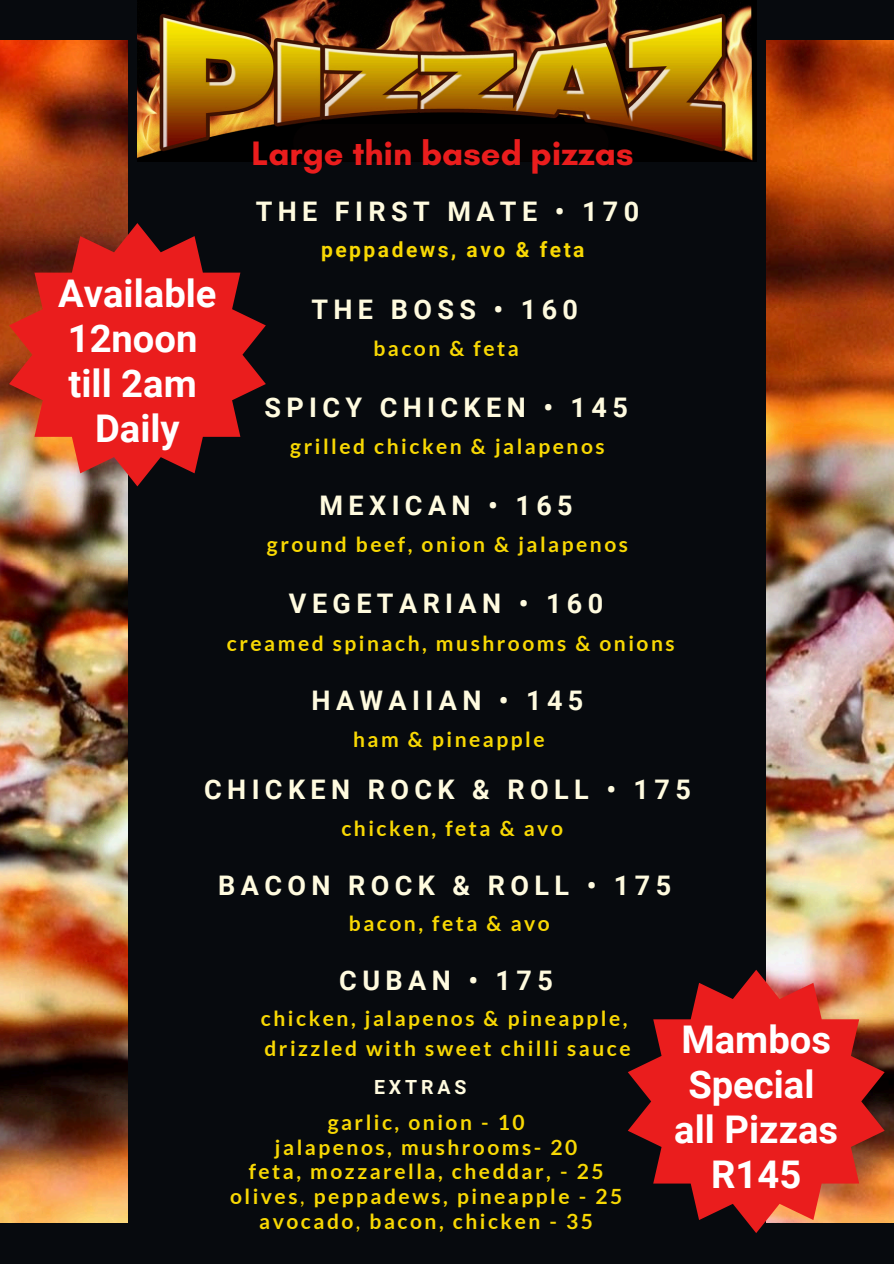
<style>
.page{position:relative;width:894px;height:1264px;background:#fff}
.page>*{position:absolute;margin:0;border:0;box-sizing:border-box;transform-origin:0 0}
.t1{font:700 38.1px/45px "Roboto";color:#fff;text-align:center}
.t2{font:700 34.5px "Glacial Indifference";color:#ea1d1d}
.t3{font:700 27px "Roboto";letter-spacing:.2em;color:#fffbdf}
.t4{font:700 21px/29.2px "Lato";letter-spacing:.12em;color:#f8d803}
.t5{font:700 21px "Roboto";letter-spacing:.12em;color:#f8d803}
.t6{font:700 19.5px "Roboto";letter-spacing:.2em;color:#fffbdf}
.s1{font-weight:400}
</style>
<div class="page">
<div style="left:0;top:0;width:893px;height:1263px;background:#070a0e"></div>
<img style="left:0;top:41px;width:127px;height:1181px">
<img style="left:766px;top:41px;width:127px;height:1181px">
<img style="left:137px;top:0;width:619px;height:162px">
<svg style="left:628px;top:969px;width:256px;height:264px;fill:#ea1d1d"></svg>
<div style="left:293px;top:124px;width:315px;height:38px;background:#050202;border-radius:19px"></div>
<svg style="left:9px;top:223px;width:256px;height:263px;background:#b82821"></svg>
<p class="t1" style="left:58px;top:271px;width:160px">Available<br>12noon till 2am<br>Daily</p>
<h3 class="t2" style="left:251px;top:133px;width:383px">Large thin based pizzas</h3>
<h4 class="t3" style="left:255px;top:195px;width:385px">THE FIRST MATE • 170</h4>
<h2 class="t5" style="left:321px;top:237px;width:265px">peppadews, avo &amp; feta</h2>
<h4 class="t3" style="left:311px;top:294px;width:268px">THE BOSS • 160</h4>
<h2 class="t4" style="left:373px;top:333px;width:147px">bacon &amp; feta</h2>
<h4 class="t3" style="left:264px;top:392px;width:365px">SPICY CHICKEN • 145</h4>
<h2 class="t4" style="left:290px;top:431px;width:316px">grilled chicken &amp; jalapenos</h2>
<h4 class="t3" style="left:319px;top:490px;width:255px">MEXICAN • 165</h4>
<p class="t4" style="left:267px;top:529px;width:362px">ground beef, onion &amp; jalapenos</p>
<p class="t3" style="left:289px;top:588px;width:316px">VEGETARIAN • 160</p>
<p class="t4" style="left:227px;top:628px;width:449px">creamed spinach, mushrooms &amp; onions</p>
<p class="t3" style="left:311px;top:685px;width:273px">HAWAIIAN • 145</p>
<p class="t4" style="left:353px;top:723px;width:193px">ham &amp; pineapple</p>
<h2 class="t3" style="left:204px;top:774px;width:488px">CHICKEN ROCK &amp; ROLL • 175</h2>
<h4 class="t4" style="left:341px;top:813px;width:223px">chicken, feta &amp; avo</h4>
<h2 class="t3" style="left:218px;top:869px;width:454px">BACON ROCK &amp; ROLL • 175</h2>
<p class="t4" style="left:349px;top:908px;width:202px">bacon, feta &amp; avo</p>
<h1 class="t3" style="left:339px;top:964px;width:215px">CUBAN • 175</h1>
<h2 class="t4" style="left:261px;top:1003px;width:371px">chicken, jalapenos &amp; pineapple, drizzled with sweet chilli sauce</h2>
<p class="t1" style="left:674px;top:1017px;width:165px">Mambos<br>Special all Pizzas<br>R145</p>
<p class="t6" style="left:374px;top:1075px;width:94px">EXTRAS</p>
<h1 class="t4" style="left:327px;top:1107px;width:198px">garlic, onion - 10</h1>
<h2 class="t4" style="left:275px;top:1131px;width:304px">jalapenos, mushrooms- 20</h2>
<h4 class="t4" style="left:248px;top:1156px;width:356px">feta, mozzarella, cheddar, - 25</h4>
<h2 class="t4" style="left:230px;top:1181px;width:393px">olives<span class="s1">,</span> peppadews, pineapple - 25</h2>
<h4 class="t4" style="left:259px;top:1206px;width:335px">avocado<span class="s1">,</span> bacon, chicken - 35</h4>
</div>
